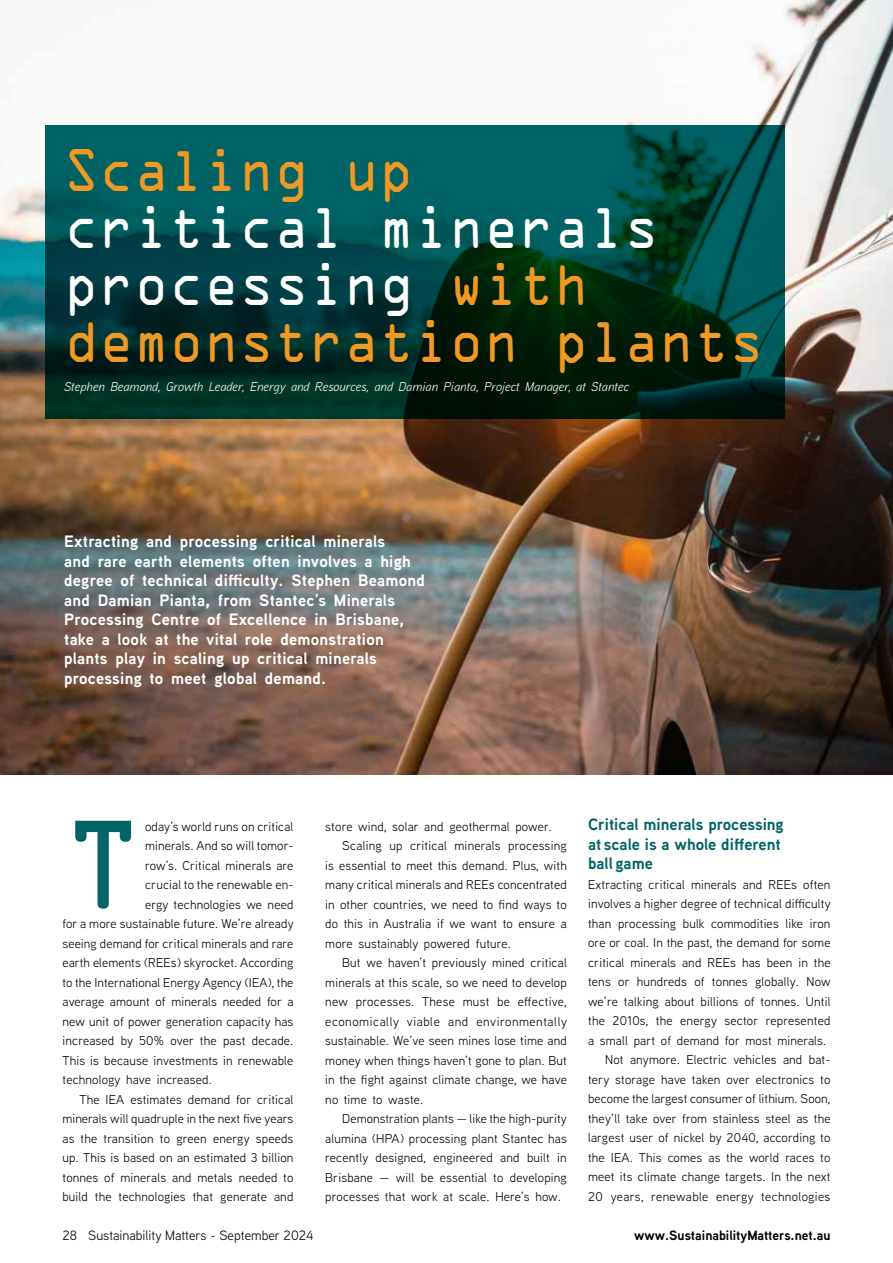
<style>
.page{position:relative;width:893px;height:1263px;background:#fff}
.page>*{position:absolute;margin:0;border:0;box-sizing:border-box;transform-origin:0 0}
.t1{font:112.95px "OCRA Std";color:#006468}
.t2{font:54px/57px "OCRA Std";color:#fff;scale:.9 1}
.t3{font:54px "OCRA Std";color:#f09924;scale:.9 1}
.t4{font:700 16.5px/19.5px "Aaux Next";letter-spacing:.015em;color:#fff}
.t5{font:700 16.5px/19.5px "Aaux Next";color:#006468}
.t6{font:13.5px "Aaux Next";color:#000}
.t7{font:700 13.5px "Aaux Next";color:#000}
.t8{font:12.75px "Aaux Next";letter-spacing:.015em;color:#000}
.t9{font:italic 12.75px "Aaux Next";letter-spacing:.015em;color:#fff}
.t10{font:12.75px "Aaux Next";letter-spacing:.045em;color:#000}
.s1{color:#f09924}
</style>
<div class="page">
<img style="left:0;top:0;width:893px;height:775px">
<svg style="left:45px;top:125px;width:739px;height:294px;background:#00403c"></svg>
<h2 class="t3" style="left:64px;top:146px;width:390px">Scaling up</h2>
<h2 class="t2" style="left:64px;top:204px;width:779px">critical minerals processing <span class="s1">with demonstration plants</span></h2>
<p class="t9" style="left:64px;top:378px;width:566px">Stephen Beamond, Growth Leader, Energy and Resources, and Damian Pianta, Project Manager, at Stantec</p>
<p class="t4" style="left:64px;top:531px;width:362px">Extracting and processing critical minerals<br>and rare earth elements often involves a high degree of technical difficulty. Stephen Beamond and Damian Pianta, from Stantec’s Minerals Processing Centre of Excellence in Brisbane, take a look at the vital role demonstration plants play in scaling up critical minerals processing to meet global demand.</p>
<h1 class="t1" style="left:62px;top:816px;width:83px">T</h1>
<p class="t8" style="left:145px;top:818px;width:150px">oday’s world runs on critical</p>
<p class="t8" style="left:145px;top:837px;width:150px">minerals. And so will tomor-</p>
<p class="t8" style="left:145px;top:857px;width:150px">row’s. Critical minerals are</p>
<p class="t8" style="left:145px;top:876px;width:150px">crucial to the renewable en-</p>
<p class="t8" style="left:145px;top:896px;width:150px">ergy technologies we need</p>
<p class="t8" style="left:62px;top:915px;width:233px">for a more sustainable future. We’re already</p>
<p class="t8" style="left:62px;top:935px;width:232px">seeing demand for critical minerals and rare</p>
<p class="t8" style="left:62px;top:954px;width:232px">earth elements (REEs) skyrocket. According</p>
<p class="t8" style="left:62px;top:974px;width:232px">to the International Energy Agency (IEA), the</p>
<p class="t8" style="left:62px;top:993px;width:232px">average amount of minerals needed for a</p>
<p class="t8" style="left:62px;top:1013px;width:232px">new unit of power generation capacity has</p>
<p class="t8" style="left:62px;top:1032px;width:232px">increased by 50% over the past decade.</p>
<p class="t8" style="left:62px;top:1052px;width:232px">This is because investments in renewable</p>
<p class="t8" style="left:62px;top:1071px;width:151px">technology have increased.</p>
<p class="t8" style="left:79px;top:1091px;width:215px">The IEA estimates demand for critical</p>
<p class="t8" style="left:62px;top:1110px;width:232px">minerals will quadruple in the next five years</p>
<p class="t8" style="left:62px;top:1129px;width:232px">as the transition to green energy speeds</p>
<p class="t8" style="left:62px;top:1149px;width:232px">up. This is based on an estimated 3 billion</p>
<p class="t8" style="left:62px;top:1168px;width:232px">tonnes of minerals and metals needed to</p>
<p class="t8" style="left:62px;top:1188px;width:232px">build the technologies that generate and</p>
<p class="t8" style="left:325px;top:817px;width:228px">store wind, solar and geothermal power.</p>
<p class="t8" style="left:342px;top:837px;width:226px">Scaling up critical minerals processing</p>
<p class="t8" style="left:325px;top:856px;width:243px">is essential to meet this demand. Plus, with</p>
<p class="t8" style="left:325px;top:876px;width:243px">many critical minerals and REEs concentrated</p>
<p class="t8" style="left:325px;top:895px;width:243px">in other countries, we need to find ways to</p>
<p class="t8" style="left:325px;top:915px;width:243px">do this in Australia if we want to ensure a</p>
<p class="t8" style="left:325px;top:934px;width:187px">more sustainably powered future.</p>
<p class="t8" style="left:342px;top:954px;width:226px">But we haven’t previously mined critical</p>
<p class="t8" style="left:325px;top:973px;width:243px">minerals at this scale, so we need to develop</p>
<p class="t8" style="left:325px;top:993px;width:243px">new processes. These must be effective,</p>
<p class="t10" style="left:325px;top:1012px;width:243px">economically viable and environmentally</p>
<p class="t8" style="left:325px;top:1032px;width:243px">sustainable. We’ve seen mines lose time and</p>
<p class="t8" style="left:325px;top:1051px;width:243px">money when things haven’t gone to plan. But</p>
<p class="t8" style="left:325px;top:1071px;width:243px">in the fight against climate change, we have</p>
<p class="t8" style="left:325px;top:1090px;width:100px">no time to waste.</p>
<p class="t8" style="left:342px;top:1110px;width:226px">Demonstration plants — like the high-purity</p>
<p class="t8" style="left:325px;top:1129px;width:243px">alumina (HPA) processing plant Stantec has</p>
<p class="t8" style="left:325px;top:1149px;width:243px">recently designed, engineered and built in</p>
<p class="t8" style="left:325px;top:1168px;width:243px">Brisbane — will be essential to developing</p>
<p class="t8" style="left:325px;top:1188px;width:237px">processes that work at scale. Here’s how.</p>
<p class="t5" style="left:588px;top:814px;width:197px">Critical minerals processing at scale is a whole different ball game</p>
<p class="t8" style="left:588px;top:876px;width:244px">Extracting critical minerals and REEs often</p>
<p class="t8" style="left:588px;top:895px;width:244px">involves a higher degree of technical difficulty</p>
<p class="t8" style="left:588px;top:914px;width:244px">than processing bulk commodities like iron</p>
<p class="t8" style="left:588px;top:934px;width:244px">ore or coal. In the past, the demand for some</p>
<p class="t8" style="left:588px;top:953px;width:244px">critical minerals and REEs has been in the</p>
<p class="t8" style="left:588px;top:973px;width:244px">tens or hundreds of tonnes globally. Now</p>
<p class="t8" style="left:588px;top:992px;width:244px">we’re talking about billions of tonnes. Until</p>
<p class="t8" style="left:588px;top:1012px;width:244px">the 2010s, the energy sector represented</p>
<p class="t8" style="left:588px;top:1031px;width:240px">a small part of demand for most minerals.</p>
<p class="t8" style="left:605px;top:1051px;width:227px">Not anymore. Electric vehicles and bat-</p>
<p class="t8" style="left:588px;top:1070px;width:244px">tery storage have taken over electronics to</p>
<p class="t8" style="left:588px;top:1090px;width:244px">become the largest consumer of lithium. Soon,</p>
<p class="t8" style="left:588px;top:1109px;width:244px">they’ll take over from stainless steel as the</p>
<p class="t8" style="left:588px;top:1129px;width:244px">largest user of nickel by 2040, according to</p>
<p class="t8" style="left:588px;top:1148px;width:244px">the IEA. This comes as the world races to</p>
<p class="t8" style="left:588px;top:1168px;width:244px">meet its climate change targets. In the next</p>
<p class="t8" style="left:588px;top:1187px;width:244px">20 years, renewable energy technologies</p>
<p class="t6" style="left:63px;top:1226px;width:253px">28 Sustainability Matters - September 2024</p>
<p class="t7" style="left:634px;top:1225px;width:198px">www.SustainabilityMatters.net.au</p>
</div>
